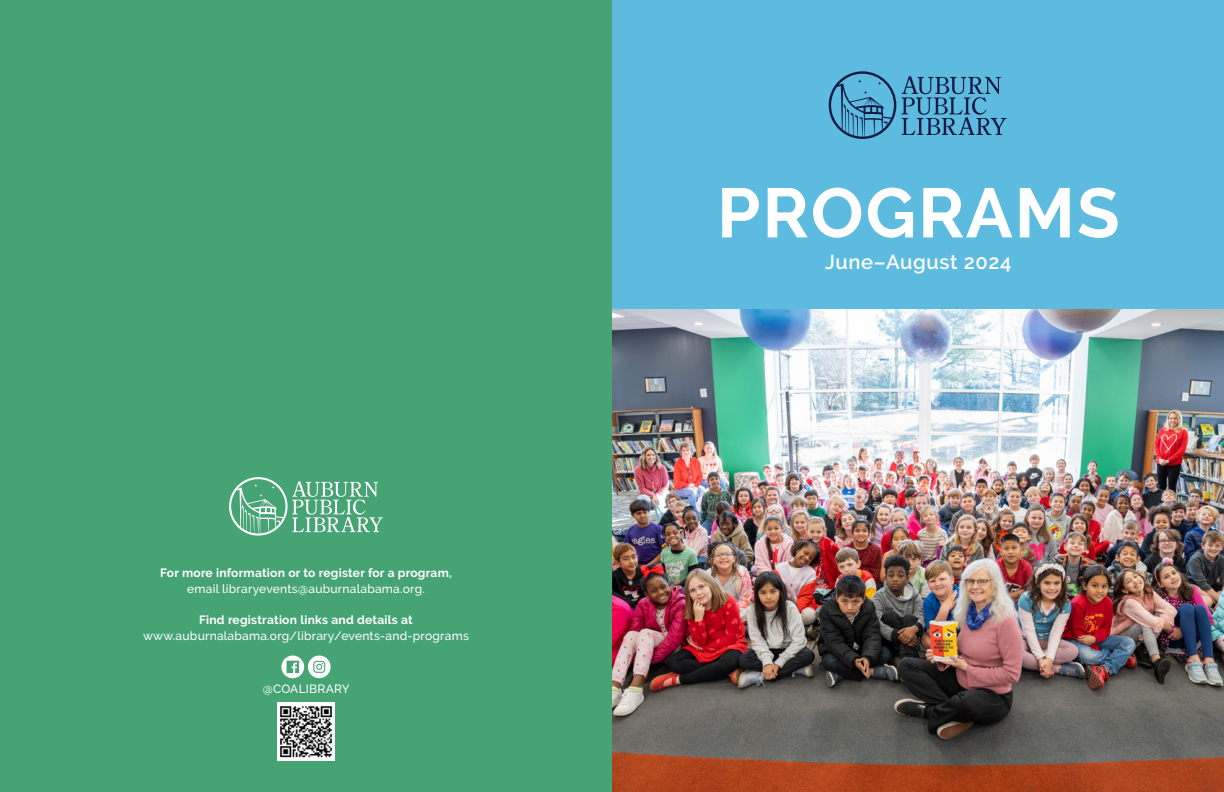
<style>
.page{position:relative;width:1224px;height:792px;background:#fff}
.page>*{position:absolute;margin:0;border:0;box-sizing:border-box;transform-origin:0 0}
.t1{font:700 69.6px "Raleway";letter-spacing:.03em;color:#fff}
.t2{font:600 20.3px "Raleway";letter-spacing:.03em;color:#fff}
.t3{font:500 12px "Raleway";letter-spacing:.02em;color:#fff}
.t4{font:700 12px "Raleway";letter-spacing:.02em;color:#fff}
</style>
<div class="page">
<div style="left:612px;top:0;width:612px;height:311px;background:#5dbbe0"></div>
<svg style="left:829px;top:71px;width:178px;height:68px"></svg>
<img style="left:612px;top:310px;width:612px;height:482px">
<div style="left:0;top:0;width:612px;height:792px;background:#46a373"></div>
<svg style="left:229px;top:477px;width:154px;height:59px"></svg>
<img style="left:277px;top:703px;width:58px;height:57px">
<svg style="left:281px;top:656px;width:50px;height:22px"></svg>
<p class="t4" style="left:160px;top:566px;width:293px">For more information or to register for a program,</p>
<p class="t3" style="left:187px;top:582px;width:239px">email libraryevents@auburnalabama.org.</p>
<p class="t4" style="left:199px;top:613px;width:215px">Find registration links and details at</p>
<p class="t3" style="left:143px;top:629px;width:327px">www.auburnalabama.org/library/events-and-programs</p>
<p class="t3" style="left:263px;top:681px;width:88px">@COALIBRARY</p>
<h1 class="t1" style="left:717px;top:173px;width:404px">PROGRAMS</h1>
<h2 class="t2" style="left:825px;top:251px;width:188px">June–August 2024</h2>
</div>
